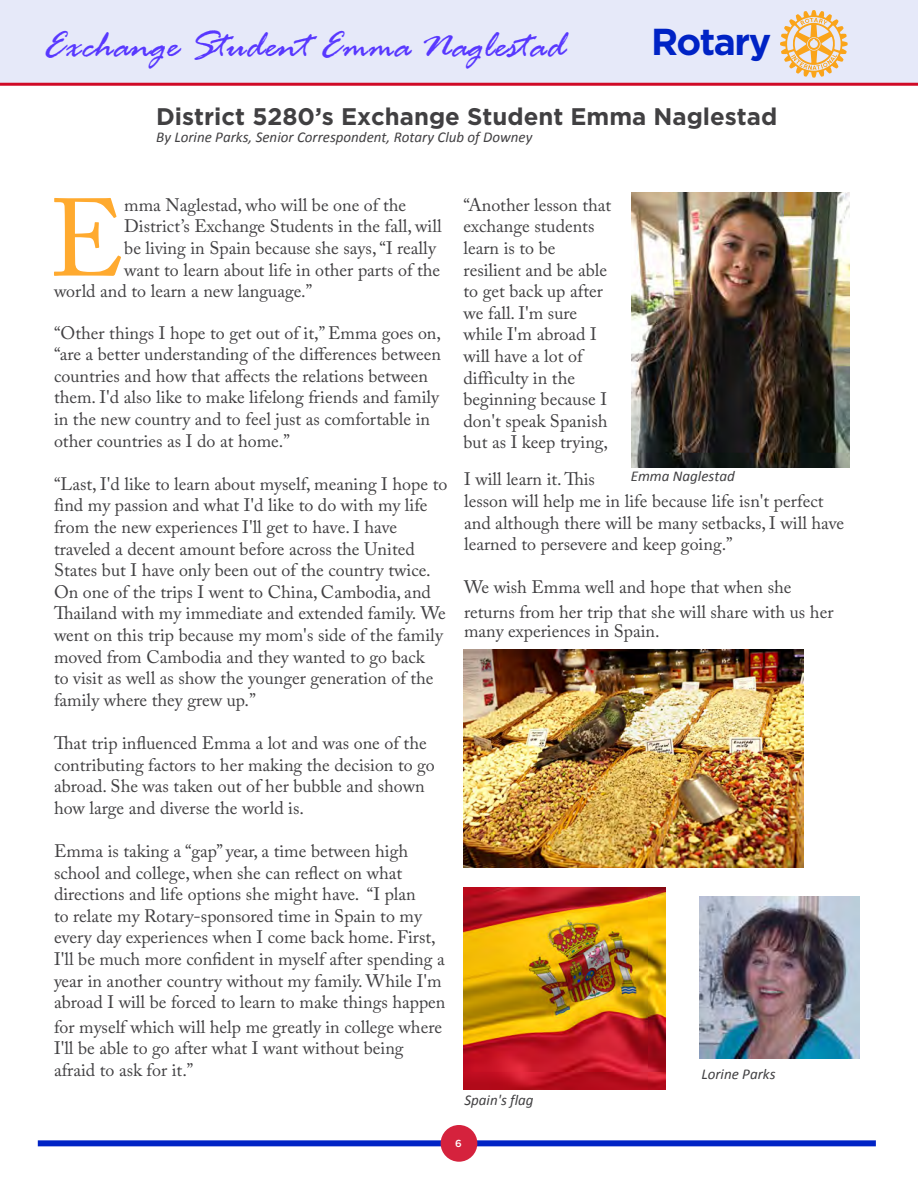
<style>
.page{position:relative;width:918px;height:1188px;background:#fff}
.page>*{position:absolute;margin:0;border:0;box-sizing:border-box;transform-origin:0 0}
.t1{font:109.2px "Adobe Caslon Pro";color:#ffaa2f}
.t2{font:italic 40.5px "Rage";color:#5838ff}
.t3{font:700 37.5px "Gotham";letter-spacing:-.04em;color:#0023c5}
.t4{font:700 24px "Gotham";color:#414042}
.t5{font:18px/21.6px "Adobe Caslon Pro";color:#414042}
.t6{font:italic 15px "Calibri";color:#414042}
.t7{font:500 10.2px "Gotham";color:#fff}
</style>
<div class="page">
<div style="left:38px;top:1140px;width:838px;height:6px;background:#0023c5"></div>
<div style="left:0;top:0;width:918px;height:86px;background:#e6e9f9"></div>
<div style="left:441px;top:1125px;width:36px;height:37px;background:#d5223d;border-radius:50%"></div>
<svg style="left:780px;top:10px;width:68px;height:68px;background:#edcea2"></svg>
<img style="left:699px;top:897px;width:161px;height:162px">
<img style="left:631px;top:192px;width:219px;height:275px">
<img style="left:463px;top:887px;width:202px;height:202px">
<img style="left:463px;top:650px;width:341px;height:218px">
<h2 class="t2" style="left:44px;top:24px;width:523px">Exchange Student Emma Naglestad</h2>
<h3 class="t3" style="left:651px;top:17px;width:122px">Rotary</h3>
<h3 class="t4" style="left:156px;top:101px;width:623px">District 5280’s Exchange Student Emma Naglestad</h3>
<p class="t6" style="left:156px;top:127px;width:378px">By Lorine Parks, Senior Correspondent, Rotary Club of Downey</p>
<h1 class="t1" style="left:49px;top:174px;width:77px">E</h1>
<p class="t5" style="left:124px;top:194px;width:283px">mma Naglestad, who will be one of the</p>
<p class="t5" style="left:124px;top:215px;width:319px">District’s Exchange Students in the fall, will</p>
<p class="t5" style="left:124px;top:237px;width:313px">be living in Spain because she says, “I really</p>
<p class="t5" style="left:124px;top:259px;width:318px">want to learn about life in other parts of the</p>
<p class="t5" style="left:54px;top:280px;width:260px">world and to learn a new language.”</p>
<p class="t5" style="left:54px;top:322px;width:389px">“Other things I hope to get out of it,” Emma goes on, “are a better understanding of the differences between countries and how that affects the relations between them. I'd also like to make lifelong friends and family in the new country and to feel just as comfortable in other countries as I do at home.”</p>
<p class="t5" style="left:54px;top:473px;width:395px">“Last, I'd like to learn about myself, meaning I hope to find my passion and what I'd like to do with my life from the new experiences I'll get to have. I have traveled a decent amount before across the United States but I have only been out of the country twice.<br>On one of the trips I went to China, Cambodia, and Thailand with my immediate and extended family. We went on this trip because my mom's side of the family moved from Cambodia and they wanted to go back<br>to visit as well as show the younger generation of the family where they grew up.”</p>
<p class="t5" style="left:54px;top:732px;width:382px">That trip influenced Emma a lot and was one of the contributing factors to her making the decision to go abroad. She was taken out of her bubble and shown how large and diverse the world is.</p>
<p class="t5" style="left:54px;top:840px;width:393px">Emma is taking a “gap” year, a time between high school and college, when she can reflect on what directions and life options she might have. “I plan<br>to relate my Rotary-sponsored time in Spain to my every day experiences when I come back home. First, I'll be much more confident in myself after spending a year in another country without my family. While I'm abroad I will be forced to learn to make things happen</p>
<p class="t5" style="left:54px;top:1015px;width:390px">for myself which will help me greatly in college where<br>I'll be able to go after what I want without being afraid to ask for it.”</p>
<p class="t5" style="left:464px;top:194px;width:149px">“Another lesson that exchange students learn is to be resilient and be able to get back up after we fall. I'm sure while I'm abroad I will have a lot of difficulty in the beginning because I don't speak Spanish but as I keep trying,</p>
<p class="t5" style="left:464px;top:468px;width:382px">I will learn it. This<br>lesson will help me in life because life isn't perfect and although there will be many setbacks, I will have learned to persevere and keep going.”</p>
<p class="t5" style="left:464px;top:575px;width:371px;line-height:24.3px">We wish Emma well and hope that when she returns from her trip that she will share with us her</p>
<p class="t5" style="left:464px;top:620px;width:197px">many experiences in Spain.</p>
<p class="t6" style="left:631px;top:466px;width:106px">Emma Naglestad</p>
<p class="t6" style="left:464px;top:1090px;width:71px">Spain's flag</p>
<p class="t6" style="left:701px;top:1064px;width:76px">Lorine Parks</p>
<p class="t7" style="left:455px;top:1137px;width:8px">6</p>
</div>
